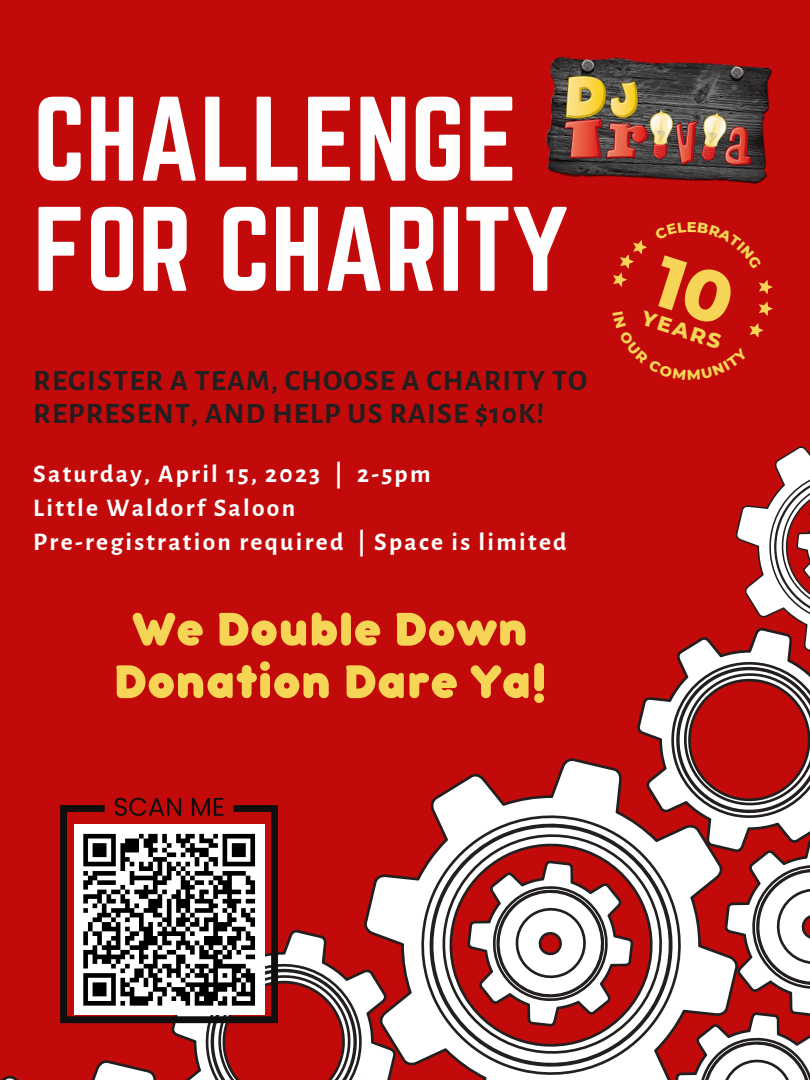
<style>
.page{position:relative;width:810px;height:1080px;background:#c20a0a}
.page>*{position:absolute;margin:0;border:0;box-sizing:border-box;transform-origin:0 0}
.t1{font:105px/110.1px "Norwester";color:#fefefe}
.t2{font:800 50px/52.5px "Bubbleboddy Neue";color:#f6d556;text-align:center}
.t3{font:700 29.69px/33.2px "Alegreya Sans";letter-spacing:.04em;color:#231f1f}
.t4{font:700 25.38px/33.8px "Alegreya Sans";letter-spacing:.09em;color:#fff}
.t5{font:800 20.88px "Montserrat";color:#f6d556}
</style>
<div class="page">
<svg style="left:466px;top:765px;width:133px;height:13px"></svg>
<svg style="left:391px;top:785px;width:254px;height:295px;fill:#fff"></svg>
<svg style="left:599px;top:764px;width:35px;height:70px;fill:#fff"></svg>
<svg style="left:634px;top:707px;width:8px;height:127px"></svg>
<svg style="left:440px;top:834px;width:205px;height:220px"></svg>
<svg style="left:465px;top:858px;width:171px;height:171px"></svg>
<svg style="left:645px;top:446px;width:165px;height:634px"></svg>
<svg style="left:391px;top:891px;width:43px;height:189px;background:#dec6c6"></svg>
<svg style="left:391px;top:927px;width:8px;height:153px"></svg>
<img style="left:546px;top:56px;width:226px;height:128px">
<svg style="left:60px;top:805px;width:218px;height:27px"></svg>
<svg style="left:115px;top:798px;width:66px;height:18px"></svg>
<svg style="left:192px;top:798px;width:31px;height:18px"></svg>
<div style="left:74px;top:825px;width:190px;height:190px;background:#fff"></div>
<svg style="left:0;top:832px;width:391px;height:248px"></svg>
<svg style="left:613px;top:240px;width:160px;height:98px"></svg>
<h1 class="t1" style="left:33px;top:84px;width:537px">CHALLENGE<br>FOR CHARITY</h1>
<p class="t3" style="left:33px;top:364px;width:555px">REGISTER A TEAM, CHOOSE A CHARITY TO<br>REPRESENT, AND HELP US RAISE $10K!</p>
<p class="t4" style="left:33px;top:458px;width:535px">Saturday, April 15, 2023 | 2-5pm<br>Little Waldorf Saloon<br>Pre-registration required | Space is limited</p>
<h2 class="t2" style="left:113px;top:607px;width:435px">We Double Down<br>Donation Dare Ya!</h2>
<p class="t5" style="left:646px;top:305px;width:84px;rotate:18deg">YEARS</p>
</div>
